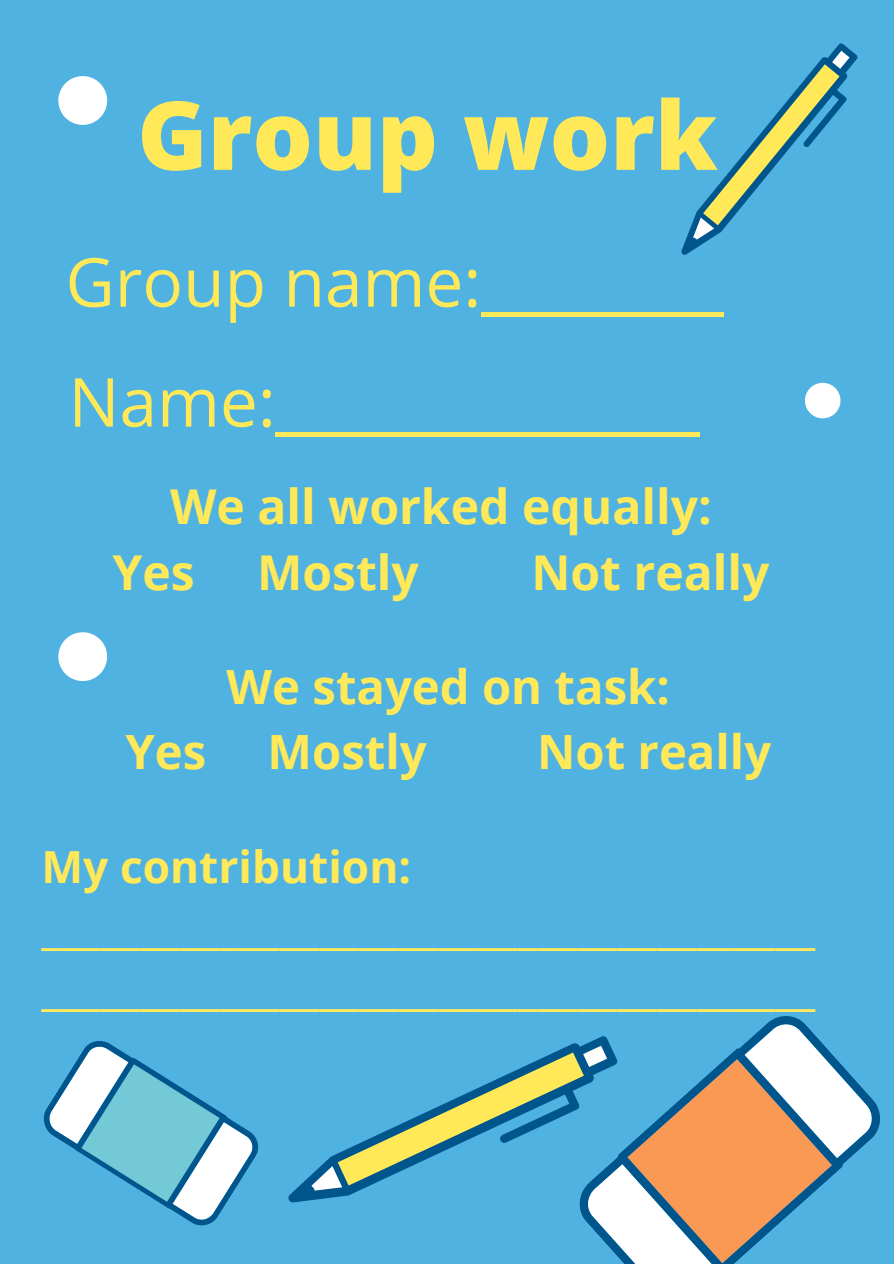
<style>
.page{position:relative;width:894px;height:1264px;background:#fff}
.page>*{position:absolute;margin:0;border:0;box-sizing:border-box;transform-origin:0 0}
.t1{font:800 95.1px "Open Sans";color:#ffe959}
.t2{font:67.5px "Open Sans";color:#ffe959}
.t3{font:700 48px "Open Sans";color:#ffe959}
.t4{font:700 47.25px "Open Sans";color:#ffe959}
.t5{font:44.25px/61.2px "Open Sans";color:#ffe959}
.s1{font-weight:700}
</style>
<div class="page">
<div style="left:0;top:0;width:893px;height:1263px;background:#50b2e1"></div>
<svg style="left:43px;top:1041px;width:215px;height:185px"></svg>
<svg style="left:288px;top:1179px;width:39px;height:24px"></svg>
<svg style="left:307px;top:1154px;width:30px;height:44px"></svg>
<svg style="left:337px;top:1046px;width:230px;height:151px"></svg>
<svg style="left:567px;top:1016px;width:313px;height:247px"></svg>
<svg style="left:58px;top:76px;width:49px;height:49px"></svg>
<svg style="left:805px;top:383px;width:35px;height:35px"></svg>
<svg style="left:58px;top:632px;width:49px;height:49px"></svg>
<svg style="left:681px;top:43px;width:177px;height:212px"></svg>
<svg style="left:687px;top:49px;width:164px;height:195px"></svg>
<p class="t1" style="left:137px;top:68px;width:582px">Group work</p>
<p class="t2" style="left:65px;top:234px;width:659px">Group name:________</p>
<p class="t2" style="left:68px;top:354px;width:632px">Name:______________</p>
<p class="t3" style="left:170px;top:472px;width:543px">We all worked equally:</p>
<p class="t3" style="left:112px;top:539px;width:84px">Yes</p>
<p class="t3" style="left:257px;top:539px;width:163px">Mostly</p>
<p class="t3" style="left:531px;top:539px;width:239px">Not really</p>
<p class="t4" style="left:226px;top:653px;width:444px">We stayed on task:</p>
<p class="t4" style="left:125px;top:718px;width:82px">Yes</p>
<p class="t4" style="left:267px;top:718px;width:160px">Mostly</p>
<p class="t4" style="left:537px;top:718px;width:235px">Not really</p>
<p class="t5" style="left:42px;top:835px;width:775px"><span class="s1">My contribution: </span>_______________________________________</p>
<p class="t5" style="left:42px;top:957px;width:775px">_______________________________________</p>
</div>
